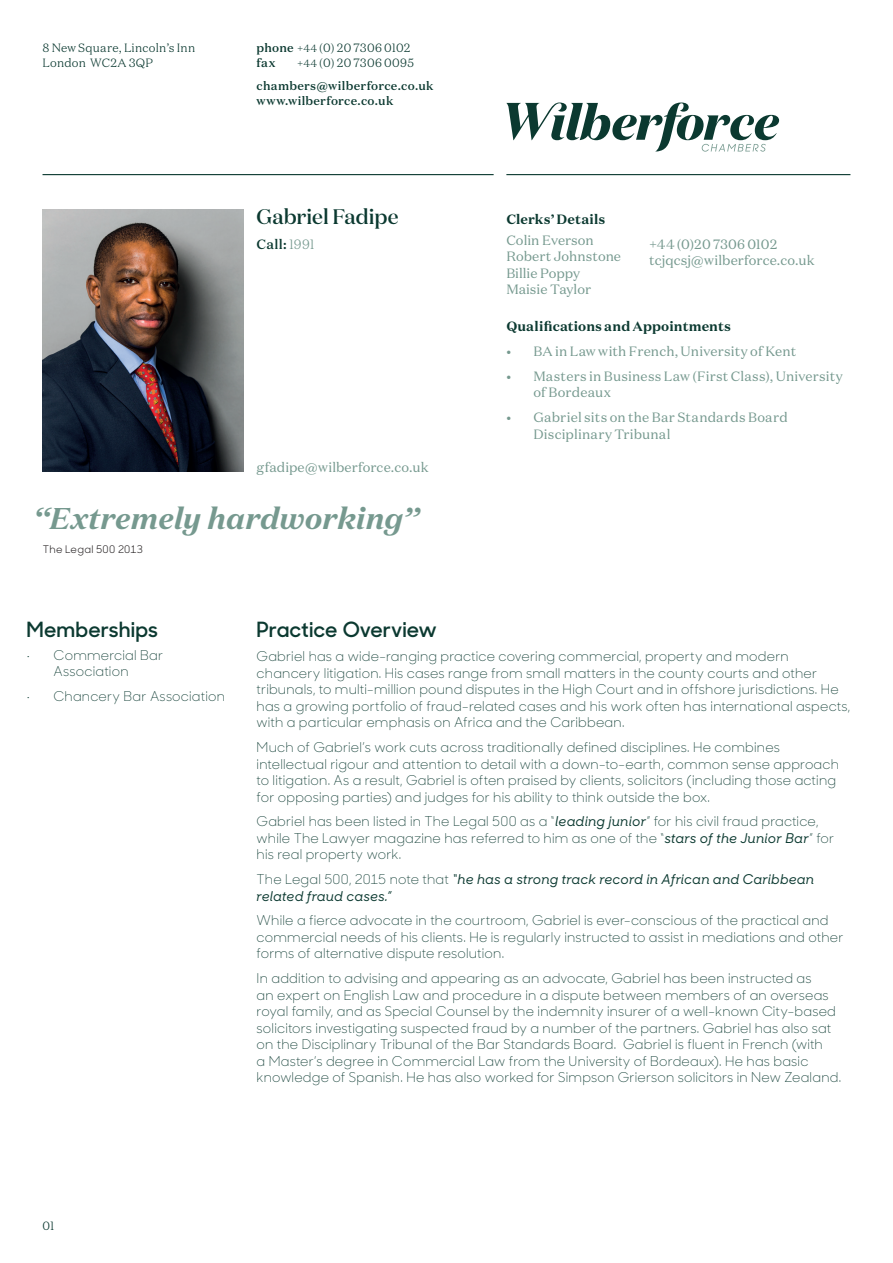
<style>
.page{position:relative;width:893px;height:1263px;background:#fff}
.page>*{position:absolute;margin:0;border:0;box-sizing:border-box;transform-origin:0 0}
.t1{font:italic 700 30px "Domaine Text";letter-spacing:-.01em;color:#76998f}
.t2{font:600 21px "Sharp Sans No 1";letter-spacing:.005em;color:#0b3930}
.t3{font:500 21px "Domaine Display";color:#0b3930}
.t4{font:300 13.5px/16.5px "Sharp Sans No 1";letter-spacing:.015em;color:#0b3930}
.t5{font:13.5px/16.5px "Domaine Text";letter-spacing:.01em;color:#76998f}
.t6{font:italic 500 13.5px/16.5px "Sharp Sans No 1";letter-spacing:.01em;color:#0b3930}
.t7{font:700 13.5px "Domaine Text";letter-spacing:.005em;color:#0b3930}
.t8{font:500 13.5px "Domaine Text";color:#0b3930}
.t9{font:500 12px/23.5px "Domaine Text";letter-spacing:.025em;color:#0b3930}
.t10{font:300 12px/15px "Domaine Text";letter-spacing:.015em;color:#0b3930}
.t11{font:10.5px "Sharp Sans No 1";letter-spacing:.02em;color:#231f20}
.s1{font-weight:500}
.s2{font-size:10.5px}
.s3{font-weight:300;font-size:10.5px}
.s4{font-weight:300}
.s5{font-weight:300;color:#76998f}
.s6{font-weight:500;font-style:italic}
.s7{font-weight:300;font-style:normal}
</style>
<div class="page">
<svg style="left:506px;top:103px;width:273px;height:49px"></svg>
<hr style="left:506px;top:174px;width:344px;height:1px;background:#0b3930">
<hr style="left:43px;top:174px;width:451px;height:1px;background:#0b3930">
<img style="left:43px;top:209px;width:201px;height:263px">
<p class="t10" style="left:43px;top:40px;width:154px">8 New Square, Lincoln’s Inn<br>London WC2A 3QP</p>
<p class="t10" style="left:257px;top:40px;width:155px"><span class="s1">phone</span> <span class="s2">+44</span> (0) 20 7306 0102 <span class="s1">fax</span></p>
<p class="t9" style="left:257px;top:51px;width:178px;text-indent:41px"><span class="s3">+44</span> <span class="s4">(0) 20 7306 0095 </span>chambers@wilberforce.co.uk</p>
<p class="t9" style="left:257px;top:89px;width:138px">www.wilberforce.co.uk</p>
<h2 class="t3" style="left:256px;top:203px;width:144px">Gabriel Fadipe</h2>
<p class="t8" style="left:256px;top:235px;width:60px">Call: <span class="s5">1991</span></p>
<p class="t5" style="left:257px;top:458px;width:173px">gfadipe@wilberforce.co.uk</p>
<h1 class="t1" style="left:33px;top:499px;width:387px">“Extremely hardworking”</h1>
<p class="t11" style="left:43px;top:542px;width:102px">The Legal 500 2013</p>
<p class="t7" style="left:506px;top:210px;width:101px">Clerks’ Details</p>
<p class="t5" style="left:506px;top:232px;width:116px">Colin Everson<br>Robert Johnstone<br>Billie Poppy<br>Maisie Taylor</p>
<p class="t5" style="left:649px;top:236px;width:167px">+44 (0)20 7306 0102 tcjqcsj@wilberforce.co.uk</p>
<p class="t7" style="left:506px;top:318px;width:226px">Qualifications and Appointments</p>
<p class="t5" style="left:506px;top:343px;width:291px">• BA in Law with French, University of Kent</p>
<p class="t5" style="left:533px;top:368px;width:311px;text-indent:-27px">• Masters in Business Law (First Class), University of Bordeaux</p>
<p class="t5" style="left:533px;top:409px;width:256px;text-indent:-27px">• Gabriel sits on the Bar Standards Board<br>Disciplinary Tribunal</p>
<h2 class="t2" style="left:27px;top:614px;width:133px">Memberships</h2>
<p class="t4" style="left:27px;top:646px;width:138px;text-align:center">• Commercial Bar<br>Association</p>
<p class="t4" style="left:27px;top:687px;width:200px">• Chancery Bar Association</p>
<h2 class="t2" style="left:257px;top:614px;width:182px">Practice Overview</h2>
<p class="t4" style="left:257px;top:648px;width:595px">Gabriel has a wide-ranging practice covering commercial, property and modern chancery litigation. His cases range from small matters in the county courts and other tribunals, to multi-million pound disputes in the High Court and in offshore jurisdictions. He has a growing portfolio of fraud-related cases and his work often has international aspects, with a particular emphasis on Africa and the Caribbean.</p>
<p class="t4" style="left:257px;top:738px;width:584px">Much of Gabriel’s work cuts across traditionally defined disciplines. He combines intellectual rigour and attention to detail with a down-to-earth, common sense approach to litigation. As a result, Gabriel is often praised by clients, solicitors (including those acting for opposing parties) and judges for his ability to think outside the box.</p>
<p class="t4" style="left:257px;top:813px;width:579px">Gabriel has been listed in The Legal 500 as a “<span class="s6">leading junior</span>” for his civil fraud practice, while The Lawyer magazine has referred to him as one of the “<span class="s6">stars of the Junior Bar</span>” for his real property work.</p>
<p class="t6" style="left:257px;top:871px;width:559px"><span class="s7">The Legal 500, 2015 note that</span> “he has a strong track record in African and Caribbean related fraud cases.”</p>
<p class="t4" style="left:257px;top:912px;width:588px">While a fierce advocate in the courtroom, Gabriel is ever-conscious of the practical and commercial needs of his clients. He is regularly instructed to assist in mediations and other forms of alternative dispute resolution.</p>
<p class="t4" style="left:257px;top:969px;width:586px">In addition to advising and appearing as an advocate, Gabriel has been instructed as<br>an expert on English Law and procedure in a dispute between members of an overseas royal family, and as Special Counsel by the indemnity insurer of a well-known City-based solicitors investigating suspected fraud by a number of the partners. Gabriel has also sat on the Disciplinary Tribunal of the Bar Standards Board. Gabriel is fluent in French (with<br>a Master’s degree in Commercial Law from the University of Bordeaux). He has basic knowledge of Spanish. He has also worked for Simpson Grierson solicitors in New Zealand.</p>
<p class="t10" style="left:43px;top:1218px;width:13px">01</p>
</div>
